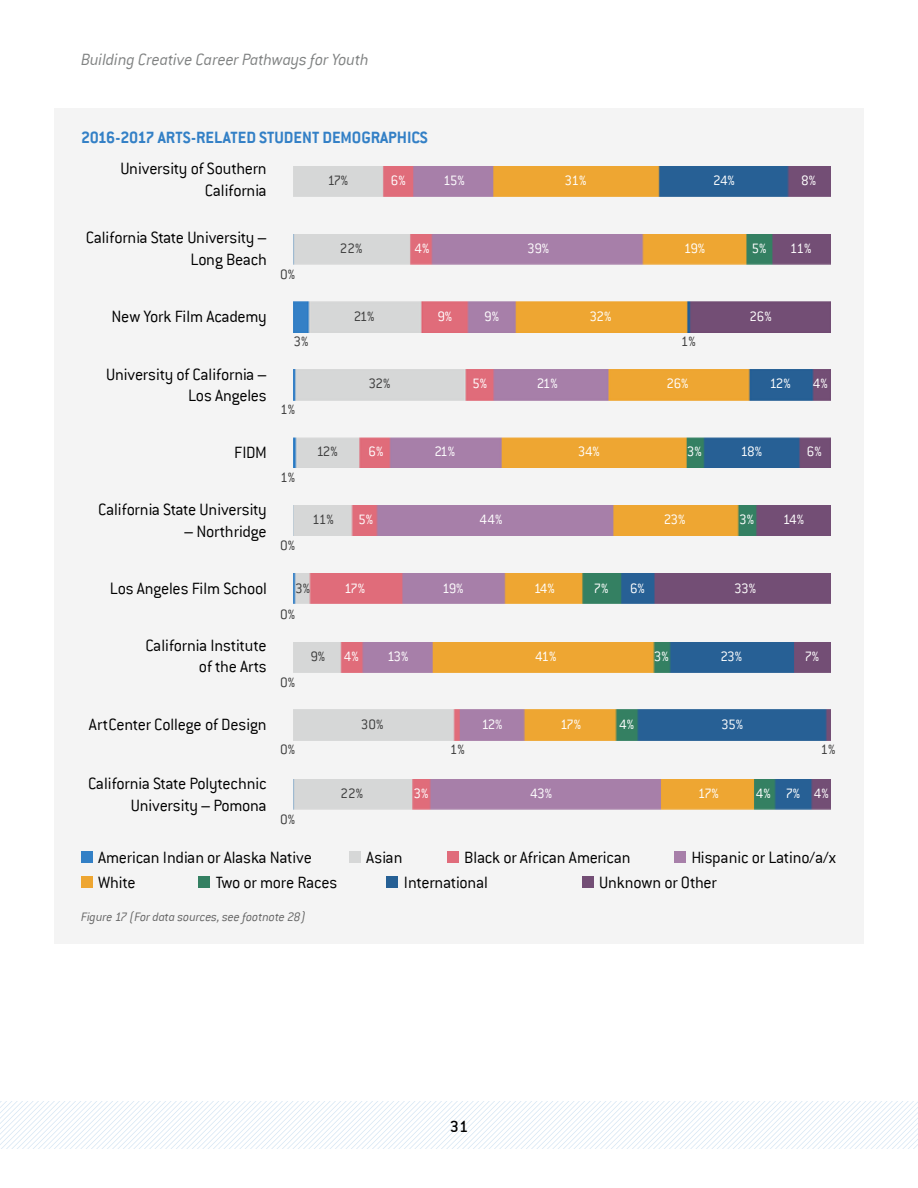
<style>
.page{position:relative;width:918px;height:1188px;background:#fff}
.page>*{position:absolute;margin:0;border:0;box-sizing:border-box;transform-origin:0 0}
.t1{font:300 18px/21.6px "Conduit ITC";letter-spacing:-.015em;color:#000;text-align:right}
.t2{font:700 18px "Conduit ITC";color:#3380c6}
.t3{font:italic 300 18px "Conduit ITC";letter-spacing:-.015em;color:#808282}
.t4{font:18px "Conduit ITC";color:#000}
.t5{font:300 15px "Conduit ITC";letter-spacing:-.07em;color:#fff}
.t6{font:300 15px "Conduit ITC";letter-spacing:-.05em;color:#3c3c3c}
.t7{font:italic 300 13.5px "Conduit ITC";letter-spacing:-.01em;color:#646464}
.s1{color:#fff}
</style>
<div class="page">
<svg style="left:0;top:1101px;width:918px;height:48px"></svg>
<div style="left:54px;top:108px;width:810px;height:836px;background:#f4f4f4"></div>
<img style="left:294px;top:302px;width:537px;height:30px">
<img style="left:294px;top:234px;width:537px;height:30px">
<img style="left:294px;top:166px;width:537px;height:30px">
<img style="left:294px;top:370px;width:537px;height:30px">
<img style="left:294px;top:438px;width:537px;height:30px">
<img style="left:294px;top:506px;width:537px;height:30px">
<img style="left:294px;top:573px;width:537px;height:31px">
<img style="left:294px;top:642px;width:537px;height:30px">
<img style="left:294px;top:710px;width:537px;height:30px">
<img style="left:294px;top:779px;width:537px;height:30px">
<div style="left:81px;top:851px;width:11px;height:12px;background:#3380c6"></div>
<div style="left:81px;top:876px;width:11px;height:12px;background:#eea632"></div>
<div style="left:349px;top:851px;width:11px;height:12px;background:#d6d7d7"></div>
<div style="left:199px;top:876px;width:11px;height:12px;background:#348062"></div>
<div style="left:447px;top:851px;width:11px;height:12px;background:#e06c7b"></div>
<div style="left:387px;top:876px;width:11px;height:12px;background:#266095"></div>
<div style="left:674px;top:851px;width:12px;height:12px;background:#a77fa9"></div>
<div style="left:582px;top:876px;width:11px;height:12px;background:#734e75"></div>
<p class="t3" style="left:81px;top:50px;width:289px">Building Creative Career Pathways for Youth</p>
<p class="t2" style="left:81px;top:127px;width:348px">2016-2017 ARTS-RELATED STUDENT DEMOGRAPHICS</p>
<p class="t1" style="left:120px;top:158px;width:148px">University of Southern<br>California</p>
<p class="t1" style="left:86px;top:227px;width:182px">California State University –<br>Long Beach</p>
<p class="t1" style="left:112px;top:306px;width:157px">New York Film Academy</p>
<p class="t1" style="left:106px;top:363px;width:162px">University of California –<br>Los Angeles</p>
<p class="t6" style="left:327px;top:172px;width:22px">17%</p>
<p class="t5" style="left:391px;top:172px;width:16px">6%</p>
<p class="t5" style="left:443px;top:172px;width:23px">15%</p>
<p class="t5" style="left:565px;top:172px;width:23px">31%</p>
<p class="t5" style="left:713px;top:172px;width:23px">24%</p>
<p class="t5" style="left:801px;top:172px;width:16px">8%</p>
<p class="t6" style="left:280px;top:266px;width:16px">0%</p>
<p class="t6" style="left:340px;top:240px;width:24px">22%</p>
<p class="t5" style="left:415px;top:240px;width:16px">4%</p>
<p class="t5" style="left:527px;top:240px;width:23px">39%</p>
<p class="t5" style="left:684px;top:240px;width:23px">19%</p>
<p class="t5" style="left:752px;top:240px;width:16px">5%</p>
<p class="t5" style="left:790px;top:240px;width:23px">11%</p>
<p class="t6" style="left:354px;top:308px;width:22px">21%</p>
<p class="t5" style="left:437px;top:308px;width:16px">9%</p>
<p class="t5" style="left:484px;top:308px;width:16px">9%</p>
<p class="t5" style="left:590px;top:308px;width:24px">32%</p>
<p class="t5" style="left:750px;top:308px;width:24px">26%</p>
<p class="t6" style="left:293px;top:334px;width:16px">3%</p>
<p class="t6" style="left:681px;top:334px;width:16px">1%</p>
<p class="t6" style="left:280px;top:402px;width:16px">1%</p>
<p class="t6" style="left:368px;top:376px;width:24px">32%</p>
<p class="t5" style="left:472px;top:376px;width:17px">5%</p>
<p class="t5" style="left:537px;top:376px;width:22px">21%</p>
<p class="t5" style="left:666px;top:376px;width:24px">26%</p>
<p class="t5" style="left:770px;top:376px;width:23px">12%</p>
<p class="t5" style="left:813px;top:376px;width:16px">4%</p>
<p class="t1" style="left:234px;top:442px;width:34px">FIDM</p>
<p class="t6" style="left:317px;top:444px;width:23px">12%</p>
<p class="t5" style="left:369px;top:444px;width:16px">6%</p>
<p class="t5" style="left:434px;top:444px;width:22px">21%</p>
<p class="t5" style="left:578px;top:444px;width:24px">34%</p>
<p class="t5" style="left:687px;top:444px;width:16px">3%</p>
<p class="t5" style="left:740px;top:444px;width:23px">18%</p>
<p class="t5" style="left:807px;top:444px;width:16px">6%</p>
<p class="t1" style="left:98px;top:499px;width:170px">California State University</p>
<p class="t1" style="left:184px;top:520px;width:84px">– Northridge</p>
<p class="t6" style="left:280px;top:469px;width:16px">1%</p>
<p class="t6" style="left:280px;top:537px;width:16px">0%</p>
<p class="t6" style="left:312px;top:511px;width:23px">11%</p>
<p class="t5" style="left:358px;top:511px;width:16px">5%</p>
<p class="t5" style="left:480px;top:511px;width:24px">44%</p>
<p class="t5" style="left:664px;top:511px;width:23px">23%</p>
<p class="t5" style="left:739px;top:511px;width:16px">3%</p>
<p class="t5" style="left:783px;top:511px;width:23px">14%</p>
<p class="t1" style="left:110px;top:578px;width:158px">Los Angeles Film School</p>
<p class="t6" style="left:295px;top:580px;width:16px">3%</p>
<p class="t5" style="left:344px;top:580px;width:22px">17%</p>
<p class="t5" style="left:442px;top:580px;width:23px">19%</p>
<p class="t5" style="left:534px;top:580px;width:23px">14%</p>
<p class="t5" style="left:594px;top:580px;width:16px">7%</p>
<p class="t5" style="left:630px;top:580px;width:16px">6%</p>
<p class="t5" style="left:734px;top:580px;width:24px">33%</p>
<p class="t6" style="left:280px;top:606px;width:16px">0%</p>
<p class="t1" style="left:145px;top:634px;width:123px">California Institute of the Arts</p>
<p class="t6" style="left:310px;top:648px;width:50px">9% <span class="s1">4%</span></p>
<p class="t5" style="left:387px;top:648px;width:23px">13%</p>
<p class="t5" style="left:535px;top:648px;width:23px">41%</p>
<p class="t5" style="left:654px;top:648px;width:16px">3%</p>
<p class="t5" style="left:720px;top:648px;width:23px">23%</p>
<p class="t5" style="left:805px;top:648px;width:16px">7%</p>
<p class="t6" style="left:280px;top:674px;width:16px">0%</p>
<p class="t1" style="left:89px;top:714px;width:179px">ArtCenter College of Design</p>
<p class="t6" style="left:361px;top:716px;width:24px">30%</p>
<p class="t5" style="left:481px;top:716px;width:23px">12%</p>
<p class="t5" style="left:560px;top:716px;width:22px">17%</p>
<p class="t5" style="left:619px;top:716px;width:16px">4%</p>
<p class="t5" style="left:721px;top:716px;width:23px">35%</p>
<p class="t6" style="left:280px;top:742px;width:16px">0%</p>
<p class="t6" style="left:450px;top:742px;width:16px">1%</p>
<p class="t6" style="left:821px;top:742px;width:16px">1%</p>
<p class="t1" style="left:88px;top:773px;width:180px">California State Polytechnic<br>University – Pomona</p>
<p class="t6" style="left:340px;top:785px;width:24px">22%</p>
<p class="t5" style="left:414px;top:785px;width:16px">3%</p>
<p class="t5" style="left:530px;top:785px;width:24px">43%</p>
<p class="t5" style="left:698px;top:785px;width:22px">17%</p>
<p class="t5" style="left:756px;top:785px;width:74px">4% 7% 4%</p>
<p class="t1" style="left:98px;top:844px;width:215px;line-height:25.2px;text-align:left">American Indian or Alaska Native<br>White</p>
<p class="t1" style="left:366px;top:846px;width:38px">Asian</p>
<p class="t6" style="left:280px;top:811px;width:16px">0%</p>
<p class="t1" style="left:404px;top:844px;width:228px;line-height:25.2px;text-align:left;text-indent:60px">Black or African American<br>International</p>
<p class="t1" style="left:599px;top:844px;width:238px;line-height:25.2px;text-align:left;text-indent:92px">Hispanic or Latino/a/x<br>Unknown or Other</p>
<p class="t1" style="left:216px;top:871px;width:123px">Two or more Races</p>
<p class="t7" style="left:81px;top:910px;width:226px">Figure 17 (For data sources, see footnote 28)</p>
<p class="t4" style="left:450px;top:1116px;width:20px">31</p>
</div>
